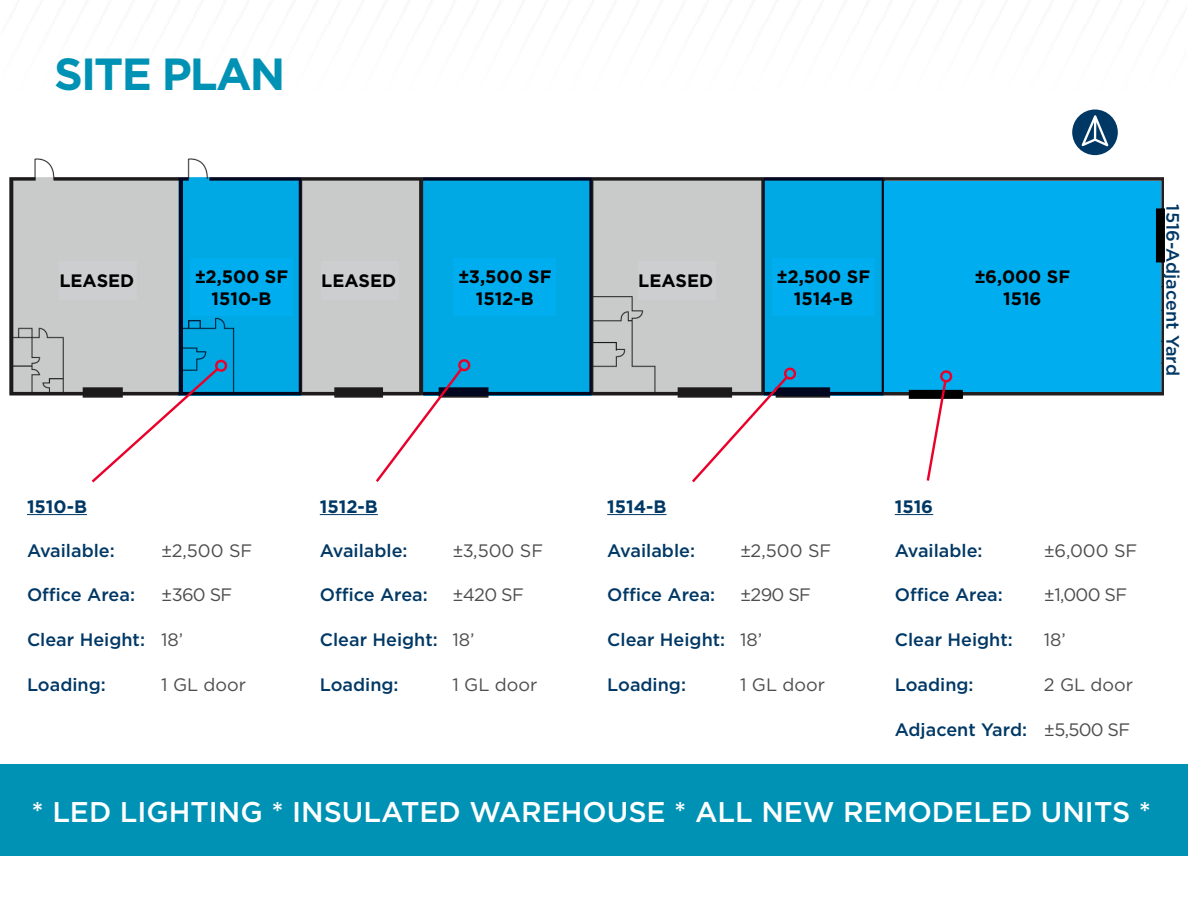
<style>
.page{position:relative;width:1188px;height:918px;background:#fff}
.page>*{position:absolute;margin:0;border:0;box-sizing:border-box;transform-origin:0 0}
.t1{font:700 45px "Gotham";letter-spacing:-.04em;color:#0092b4}
.t2{font:500 28.5px "Gotham";color:#fff}
.t3{font:500 18px "Gotham";color:#003865}
.t4{font:18px "Gotham";color:#4d4d4f}
.t5{font:700 18px/21.6px "Gotham";color:#000;text-align:center}
.t6{font:700 18px "Gotham";color:#003865}
.s1{font-weight:400;color:#4d4d4f}
</style>
<div class="page">
<img style="left:9px;top:158px;width:1154px;height:241px">
<div style="left:59px;top:261px;width:78px;height:38px;background:#cdced0"></div>
<div style="left:321px;top:261px;width:78px;height:38px;background:#cdced0"></div>
<div style="left:638px;top:261px;width:78px;height:38px;background:#cdced0"></div>
<div style="left:190px;top:258px;width:103px;height:58px;background:#00aeef"></div>
<div style="left:454px;top:258px;width:102px;height:58px;background:#00aeef"></div>
<div style="left:772px;top:258px;width:103px;height:58px;background:#00aeef"></div>
<hr style="left:27px;top:514px;width:60px;height:1px;background:#003865">
<hr style="left:320px;top:514px;width:58px;height:1px;background:#003865">
<hr style="left:607px;top:514px;width:60px;height:1px;background:#003865">
<svg style="left:89px;top:359px;width:141px;height:124px"></svg>
<svg style="left:373px;top:358px;width:100px;height:124px"></svg>
<svg style="left:689px;top:367px;width:110px;height:116px"></svg>
<div style="left:0;top:764px;width:1188px;height:92px;background:#0092b4"></div>
<hr style="left:895px;top:514px;width:38px;height:1px;background:#003865">
<div style="left:884px;top:181px;width:276px;height:211px;background:#00aeef"></div>
<svg style="left:1071px;top:108px;width:48px;height:49px"></svg>
<div style="left:1069px;top:107px;width:52px;height:51px;border:3px solid #fff;border-radius:50%"></div>
<svg style="left:1082px;top:115px;width:26px;height:31px"></svg>
<div style="left:909px;top:390px;width:54px;height:9px;background:#000"></div>
<svg style="left:925px;top:370px;width:29px;height:111px"></svg>
<div style="left:1156px;top:208px;width:9px;height:54px;background:#000"></div>
<h1 class="t1" style="left:54px;top:44px;width:233px">SITE PLAN</h1>
<p class="t5" style="left:975px;top:266px;width:97px">±6,000 SF<br>1516</p>
<p class="t5" style="left:59px;top:270px;width:76px">LEASED</p>
<p class="t5" style="left:195px;top:266px;width:95px">±2,500 SF</p>
<p class="t5" style="left:321px;top:270px;width:76px">LEASED</p>
<p class="t5" style="left:638px;top:270px;width:76px">LEASED</p>
<p class="t5" style="left:989px;top:270px;width:76px">LEASED</p>
<p class="t5" style="left:212px;top:288px;width:62px">1510-B</p>
<p class="t5" style="left:458px;top:266px;width:95px">±3,500 SF<br>1512-B</p>
<p class="t5" style="left:777px;top:266px;width:95px">±2,500 SF<br>1514-B</p>
<p class="t3" style="left:1185px;top:204px;width:173px;rotate:90deg">1516-Adjacent Yard</p>
<p class="t6" style="left:27px;top:494px;width:62px">1510-B</p>
<p class="t3" style="left:27px;top:539px;width:89px">Available:</p>
<p class="t4" style="left:161px;top:539px;width:93px">±2,500 SF</p>
<p class="t3" style="left:27px;top:583px;width:110px">Office Area:</p>
<p class="t4" style="left:161px;top:583px;width:73px">±360 SF</p>
<p class="t3" style="left:27px;top:628px;width:158px">Clear Height: <span class="s1">18’</span></p>
<p class="t3" style="left:27px;top:673px;width:80px">Loading:</p>
<p class="t4" style="left:161px;top:673px;width:86px">1 GL door</p>
<p class="t6" style="left:320px;top:494px;width:60px">1512-B</p>
<p class="t3" style="left:320px;top:539px;width:89px">Available:</p>
<p class="t4" style="left:452px;top:539px;width:92px">±3,500 SF</p>
<p class="t3" style="left:320px;top:583px;width:110px">Office Area:</p>
<p class="t4" style="left:452px;top:583px;width:73px">±420 SF</p>
<p class="t3" style="left:320px;top:628px;width:156px">Clear Height: <span class="s1">18’</span></p>
<p class="t3" style="left:320px;top:673px;width:80px">Loading:</p>
<p class="t4" style="left:452px;top:673px;width:86px">1 GL door</p>
<p class="t6" style="left:607px;top:494px;width:61px">1514-B</p>
<p class="t3" style="left:607px;top:539px;width:89px">Available:</p>
<p class="t4" style="left:740px;top:539px;width:93px">±2,500 SF</p>
<p class="t3" style="left:607px;top:583px;width:110px">Office Area:</p>
<p class="t4" style="left:740px;top:583px;width:72px">±290 SF</p>
<p class="t3" style="left:607px;top:628px;width:157px">Clear Height: <span class="s1">18’</span></p>
<p class="t3" style="left:607px;top:673px;width:80px">Loading:</p>
<p class="t4" style="left:740px;top:673px;width:86px">1 GL door</p>
<p class="t6" style="left:895px;top:494px;width:40px">1516</p>
<p class="t3" style="left:895px;top:539px;width:89px">Available:</p>
<p class="t4" style="left:1044px;top:539px;width:95px">±6,000 SF</p>
<p class="t3" style="left:895px;top:583px;width:110px">Office Area:</p>
<p class="t4" style="left:1044px;top:583px;width:85px">±1,000 SF</p>
<p class="t3" style="left:895px;top:628px;width:120px">Clear Height:</p>
<p class="t4" style="left:1044px;top:628px;width:24px">18’</p>
<p class="t3" style="left:895px;top:673px;width:80px">Loading:</p>
<p class="t4" style="left:1044px;top:673px;width:91px">2 GL door</p>
<p class="t3" style="left:895px;top:718px;width:237px">Adjacent Yard: <span class="s1">±5,500 SF</span></p>
<h2 class="t2" style="left:32px;top:793px;width:1121px">* LED LIGHTING * INSULATED WAREHOUSE * ALL NEW REMODELED UNITS *</h2>
</div>
